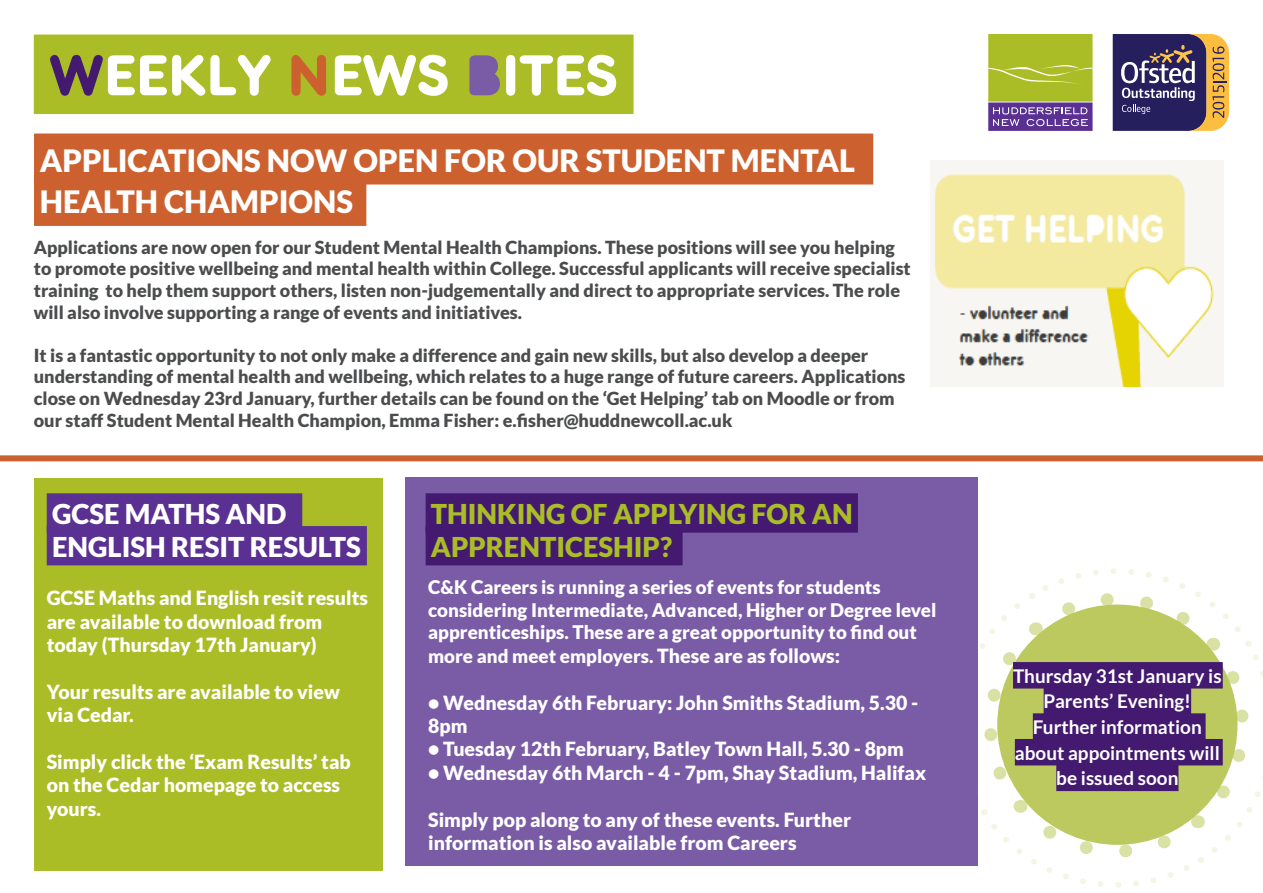
<style>
.page{position:relative;width:1263px;height:893px;background:#fff}
.page>*{position:absolute;margin:0;border:0;box-sizing:border-box;transform-origin:0 0}
.Header_Block{font:59.85px "Zitti";color:#fff}
.Header_Block-2{font:900 30.75px "Lato";color:#fff}
.Header_Block-3{font:900 27.3px "Lato";color:#aabd26}
.Header_Block-4{font:900 27.3px "Lato";color:#fff}
.t1{font:900 19.5px/23.4px "Lato";color:#fff}
.Header_Block-5{font:700 18.9px/25.7px "Lato";color:#fff;text-align:center}
.t2{font:900 18.75px/22.8px "Lato";color:#fff}
.t3{font:900 18px/21.6px "Lato";color:#4b4c4d}
.s1{color:#431a6f}
.s2{color:#cc612f}
.s3{color:#7a5ba6}
.s4{font-size:19.5px}
</style>
<div class="page">
<div style="left:34px;top:35px;width:599px;height:79px;background:#aabd26"></div>
<div style="left:988px;top:34px;width:104px;height:68px;background:#aabd26"></div>
<div style="left:988px;top:102px;width:104px;height:29px;background:#5a3092"></div>
<svg style="left:993px;top:107px;width:95px;height:19px"></svg>
<svg style="left:988px;top:64px;width:105px;height:23px"></svg>
<svg style="left:1113px;top:34px;width:116px;height:97px;background:#635368"></svg>
<div style="left:34px;top:134px;width:839px;height:51px;background:#cc612f"></div>
<div style="left:34px;top:175px;width:332px;height:51px;background:#cc612f"></div>
<svg style="left:978px;top:568px;width:285px;height:320px"></svg>
<div style="left:997px;top:604px;width:240px;height:241px;background:#bbc95e;border-radius:50%"></div>
<div style="left:1013px;top:662px;width:210px;height:26px;background:#431a6f"></div>
<div style="left:1044px;top:688px;width:147px;height:26px;background:#431a6f"></div>
<div style="left:1033px;top:713px;width:172px;height:27px;background:#431a6f"></div>
<div style="left:1015px;top:739px;width:208px;height:26px;background:#431a6f"></div>
<div style="left:1056px;top:765px;width:122px;height:26px;background:#431a6f"></div>
<div style="left:0;top:455px;width:1263px;height:6px;background:#cc612f"></div>
<div style="left:34px;top:478px;width:349px;height:392px;background:#aabd26"></div>
<div style="left:405px;top:478px;width:573px;height:388px;background:#7a5ba6"></div>
<div style="left:47px;top:493px;width:255px;height:40px;background:#5a3092"></div>
<div style="left:47px;top:526px;width:320px;height:39px;background:#5a3092"></div>
<div style="left:426px;top:493px;width:432px;height:40px;background:#431a6f"></div>
<div style="left:426px;top:526px;width:257px;height:39px;background:#431a6f"></div>
<img style="left:930px;top:161px;width:293px;height:225px">
<p class="Header_Block" style="left:49px;top:41px;width:570px"><span class="s1">W</span>EEKLY <span class="s2">N</span>EWS <span class="s3">B</span>ITES</p>
<p class="Header_Block-2" style="left:40px;top:142px;width:816px">APPLICATIONS NOW OPEN FOR OUR STUDENT MENTAL</p>
<p class="Header_Block-2" style="left:40px;top:184px;width:315px">HEALTH CHAMPIONS</p>
<p class="t3" style="left:34px;top:236px;width:878px">Applications are now open for our Student Mental Health Champions. These positions will see you helping to promote positive wellbeing and mental health within College. Successful applicants will receive specialist training to help them support others, listen non-judgementally and direct to appropriate services. The role will also involve supporting a range of events and initiatives.</p>
<p class="t3" style="left:34px;top:344px;width:873px">It is a fantastic opportunity to not only make a difference and gain new skills, but also develop a deeper understanding of mental health and wellbeing, which relates to a huge range of future careers. Applications close on Wednesday 23rd January, further details can be found on the ‘Get Helping’ tab on Moodle or from our staff Student Mental Health Champion, Emma Fisher: e.fisher@huddnewcoll.ac.uk</p>
<p class="Header_Block-4" style="left:52px;top:498px;width:236px">GCSE MATHS AND</p>
<p class="Header_Block-4" style="left:52px;top:531px;width:310px">ENGLISH RESIT RESULTS</p>
<p class="t1" style="left:47px;top:586px;width:323px">GCSE Maths and English resit results are available to download from today (Thursday 17th January)</p>
<p class="t1" style="left:47px;top:680px;width:295px">Your results are available to view via Cedar.</p>
<p class="t1" style="left:47px;top:750px;width:306px">Simply click the ‘Exam Results’ tab on the Cedar homepage to access yours.</p>
<p class="Header_Block-3" style="left:431px;top:498px;width:423px">THINKING OF APPLYING FOR AN</p>
<p class="Header_Block-3" style="left:431px;top:531px;width:243px">APPRENTICESHIP?</p>
<p class="t2" style="left:428px;top:576px;width:510px">C&amp;K Careers is running a series of events for students considering Intermediate, Advanced, Higher or Degree level apprenticeships. These are a great opportunity to find out more and meet employers. <span class="s4">These are as follows:</span></p>
<p class="t1" style="left:428px;top:690px;width:492px">• Wednesday 6th February: John Smiths Stadium, 5.30 -<br>8pm</p>
<p class="t1" style="left:428px;top:737px;width:477px">• Tuesday 12th February, Batley Town Hall, 5.30 - 8pm</p>
<p class="t1" style="left:428px;top:760px;width:500px">• Wednesday 6th March - 4 - 7pm, Shay Stadium, Halifax</p>
<p class="t1" style="left:428px;top:807px;width:424px">Simply pop along to any of these events. Further information is also available from Careers</p>
<p class="Header_Block-5" style="left:1013px;top:663px;width:210px">Thursday 31st January is<br>Parents’ Evening!</p>
<p class="Header_Block-5" style="left:1015px;top:714px;width:206px">Further information about appointments will be issued soon</p>
</div>
